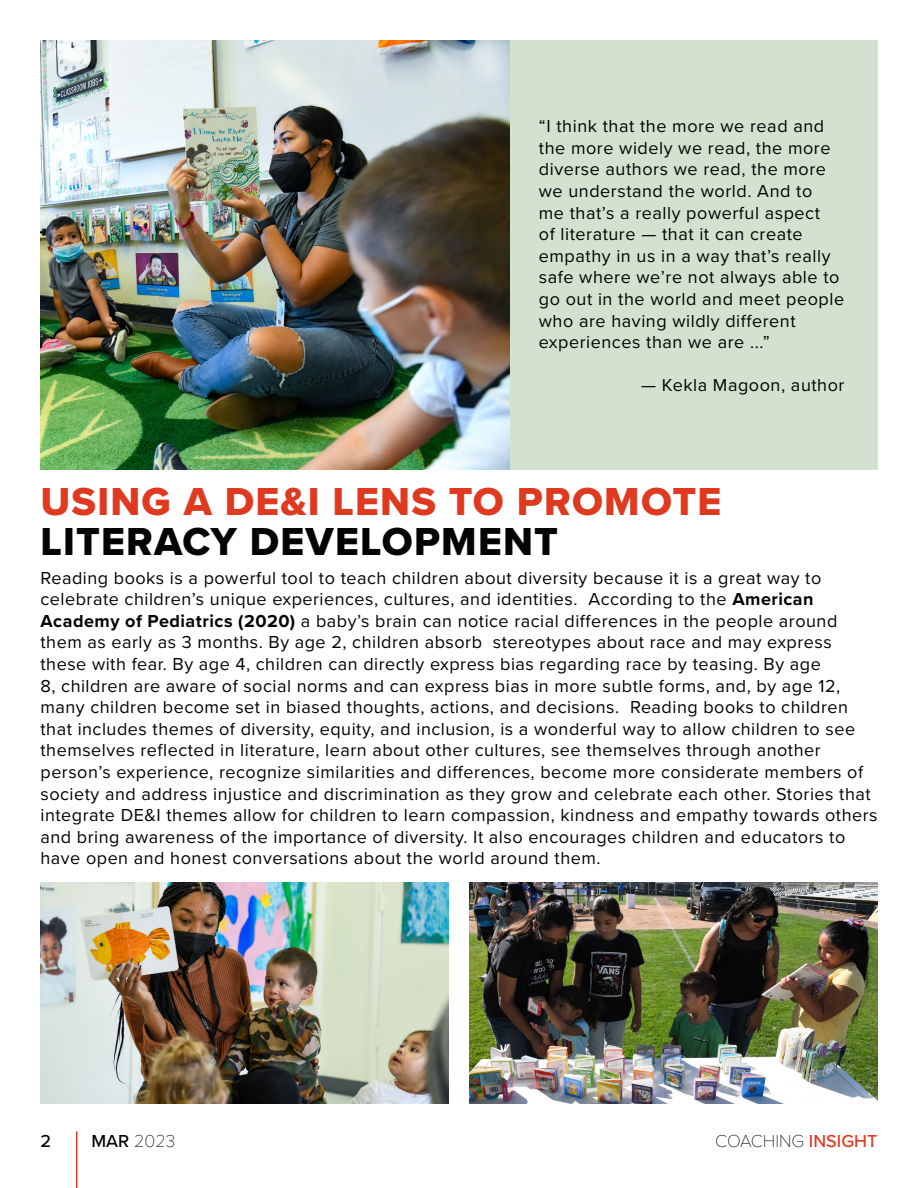
<style>
.page{position:relative;width:918px;height:1188px;background:#fff}
.page>*{position:absolute;margin:0;border:0;box-sizing:border-box;transform-origin:0 0}
.t1{font:40.5px "Proxima Nova Extrabld";letter-spacing:.03em;color:#df391f}
.t2{font:40.5px "Proxima Nova Extrabld";letter-spacing:.03em;color:#030404}
.t3{font:18px/21.6px "Proxima Nova";letter-spacing:.03em;color:#030404}
.t4{font:100 18px "Proxima Nova T";color:#000}
.t5{font:500 18px "Proxima Nova";color:#000}
.s1{font-weight:700}
.s2{font-family:"Proxima Nova";font-weight:500}
.s3{font-family:"Proxima Nova";font-weight:500;color:#df391f}
</style>
<div class="page">
<img style="left:40px;top:40px;width:470px;height:430px">
<div style="left:510px;top:40px;width:368px;height:430px;background:#d2e2cf"></div>
<img style="left:40px;top:882px;width:408px;height:222px">
<img style="left:470px;top:882px;width:407px;height:222px">
<hr style="left:76px;top:1132px;width:1px;height:56px;background:#df391f">
<p class="t3" style="left:539px;top:115px;width:307px">“I think that the more we read and the more widely we read, the more diverse authors we read, the more we understand the world. And to<br>me that’s a really powerful aspect<br>of literature — that it can create empathy in us in a way that’s really safe where we’re not always able to go out in the world and meet people who are having wildly different experiences than we are ...”</p>
<p class="t3" style="left:641px;top:374px;width:205px">— Kekla Magoon, author</p>
<h1 class="t1" style="left:40px;top:471px;width:682px">USING A DE&amp;I LENS TO PROMOTE</h1>
<h1 class="t2" style="left:40px;top:512px;width:519px">LITERACY DEVELOPMENT</h1>
<p class="t3" style="left:40px;top:566px;width:839px">Reading books is a powerful tool to teach children about diversity because it is a great way to celebrate children’s unique experiences, cultures, and identities. According to the <span class="s1">American Academy of Pediatrics (2020)</span> a baby’s brain can notice racial differences in the people around them as early as 3 months. By age 2, children absorb stereotypes about race and may express these with fear. By age 4, children can directly express bias regarding race by teasing. By age<br>8, children are aware of social norms and can express bias in more subtle forms, and, by age 12, many children become set in biased thoughts, actions, and decisions. Reading books to children that includes themes of diversity, equity, and inclusion, is a wonderful way to allow children to see themselves reflected in literature, learn about other cultures, see themselves through another person’s experience, recognize similarities and differences, become more considerate members of society and address injustice and discrimination as they grow and celebrate each other. Stories that integrate DE&amp;I themes allow for children to learn compassion, kindness and empathy towards others and bring awareness of the importance of diversity. It also encourages children and educators to have open and honest conversations about the world around them.</p>
<p class="t5" style="left:40px;top:1127px;width:12px">2</p>
<p class="t4" style="left:92px;top:1127px;width:85px"><span class="s2">MAR</span> 2023</p>
<p class="t4" style="left:715px;top:1127px;width:164px">COACHING <span class="s3">INSIGHT</span></p>
</div>
